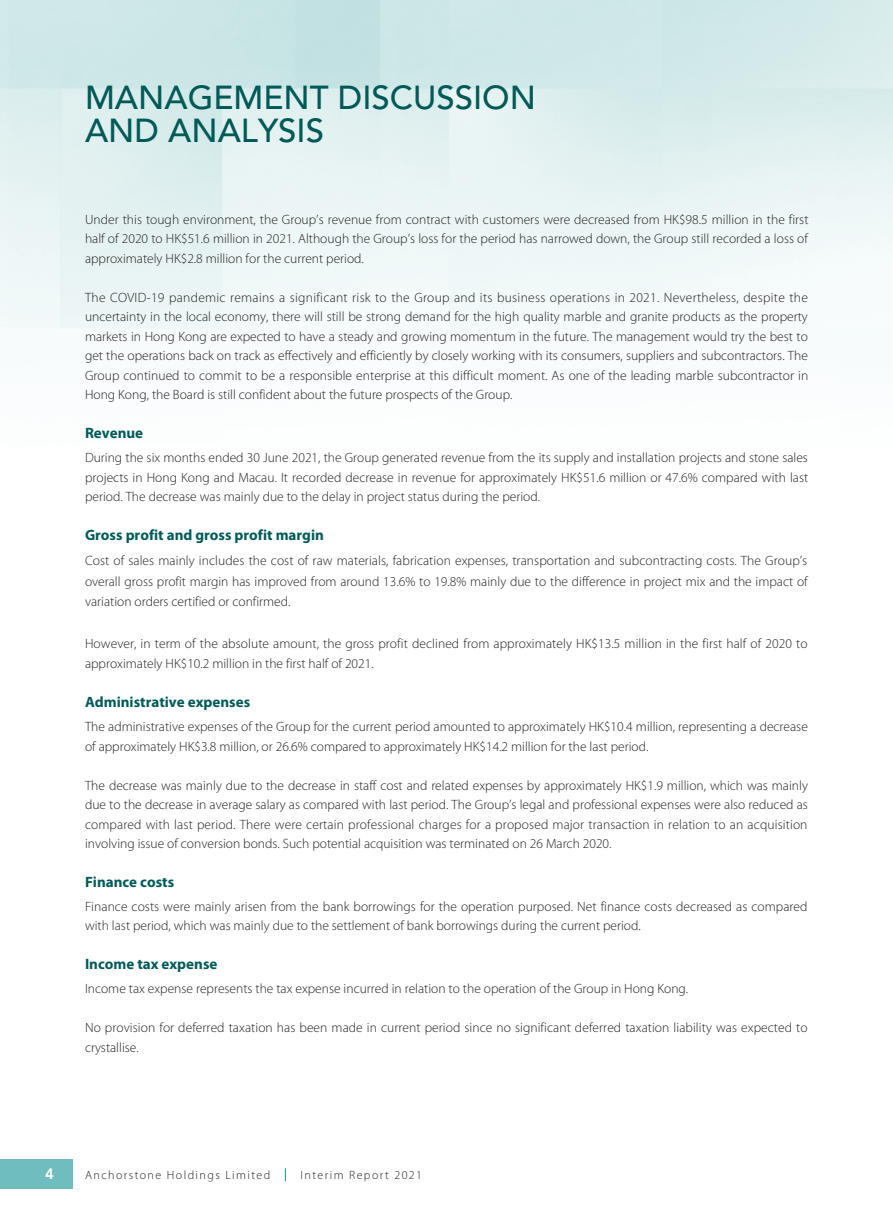
<style>
.page{position:relative;width:893px;height:1212px;background:#fff}
.page>*{position:absolute;margin:0;border:0;box-sizing:border-box;transform-origin:0 0}
.t1{font:500 33px "Avenir LT Std";color:#005b58}
._02_H2{font:700 15px "Myriad Pro";color:#005b58}
.t2{font:800 15px "Avenir LT Std";color:#fff}
._00_txt{font:300 13.5px/19.5px "Myriad Pro";color:#231f20;text-align:justify}
.t3{font:300 12px "Myriad Pro";letter-spacing:.12em;color:#231f20}
</style>
<div class="page">
<div style="left:0;top:1158px;width:73px;height:30px;background:#6fbdbe"></div>
<svg style="left:285px;top:1168px;width:1px;height:13px"></svg>
<p class="t1" style="left:85px;top:79px;width:452px">MANAGEMENT DISCUSSION</p>
<p class="t1" style="left:85px;top:112px;width:241px">AND ANALYSIS</p>
<p class="_00_txt" style="left:85px;top:210px;width:725px">Under this tough environment, the Group’s revenue from contract with customers were decreased from HK$98.5 million in the first half of 2020 to HK$51.6 million in 2021. Although the Group’s loss for the period has narrowed down, the Group still recorded a loss of approximately HK$2.8 million for the current period.</p>
<p class="_00_txt" style="left:85px;top:288px;width:725px">The COVID-19 pandemic remains a significant risk to the Group and its business operations in 2021. Nevertheless, despite the uncertainty in the local economy, there will still be strong demand for the high quality marble and granite products as the property markets in Hong Kong are expected to have a steady and growing momentum in the future. The management would try the best to get the operations back on track as effectively and efficiently by closely working with its consumers, suppliers and subcontractors. The Group continued to commit to be a responsible enterprise at this difficult moment. As one of the leading marble subcontractor in Hong Kong, the Board is still confident about the future prospects of the Group.</p>
<p class="_02_H2" style="left:85px;top:424px;width:60px">Revenue</p>
<p class="_00_txt" style="left:85px;top:448px;width:725px">During the six months ended 30 June 2021, the Group generated revenue from the its supply and installation projects and stone sales projects in Hong Kong and Macau. It recorded decrease in revenue for approximately HK$51.6 million or 47.6% compared with last period. The decrease was mainly due to the delay in project status during the period.</p>
<p class="_02_H2" style="left:85px;top:525px;width:240px">Gross profit and gross profit margin</p>
<p class="_00_txt" style="left:85px;top:550px;width:724px;line-height:20.5px">Cost of sales mainly includes the cost of raw materials, fabrication expenses, transportation and subcontracting costs. The Group’s overall gross profit margin has improved from around 13.6% to 19.8% mainly due to the difference in project mix and the impact of variation orders certified or confirmed.</p>
<p class="_00_txt" style="left:85px;top:633px;width:724px;line-height:20.7px">However, in term of the absolute amount, the gross profit declined from approximately HK$13.5 million in the first half of 2020 to approximately HK$10.2 million in the first half of 2021.</p>
<p class="_02_H2" style="left:85px;top:692px;width:167px">Administrative expenses</p>
<p class="_00_txt" style="left:85px;top:717px;width:724px">The administrative expenses of the Group for the current period amounted to approximately HK$10.4 million, representing a decrease of approximately HK$3.8 million, or 26.6% compared to approximately HK$14.2 million for the last period.</p>
<p class="_00_txt" style="left:85px;top:775px;width:724px">The decrease was mainly due to the decrease in staff cost and related expenses by approximately HK$1.9 million, which was mainly due to the decrease in average salary as compared with last period. The Group’s legal and professional expenses were also reduced as compared with last period. There were certain professional charges for a proposed major transaction in relation to an acquisition involving issue of conversion bonds. Such potential acquisition was terminated on 26 March 2020.</p>
<p class="_02_H2" style="left:85px;top:872px;width:91px">Finance costs</p>
<p class="_00_txt" style="left:85px;top:896px;width:724px">Finance costs were mainly arisen from the bank borrowings for the operation purposed. Net finance costs decreased as compared with last period, which was mainly due to the settlement of bank borrowings during the current period.</p>
<p class="_02_H2" style="left:85px;top:954px;width:134px">Income tax expense</p>
<p class="_00_txt" style="left:85px;top:979px;width:605px">Income tax expense represents the tax expense incurred in relation to the operation of the Group in Hong Kong.</p>
<p class="_00_txt" style="left:85px;top:1018px;width:724px">No provision for deferred taxation has been made in current period since no significant deferred taxation liability was expected to crystallise.</p>
<p class="t2" style="left:45px;top:1164px;width:10px">4</p>
<p class="t3" style="left:85px;top:1167px;width:187px">Anchorstone Holdings Limited</p>
<p class="t3" style="left:300px;top:1167px;width:123px">Interim Report 2021</p>
</div>
